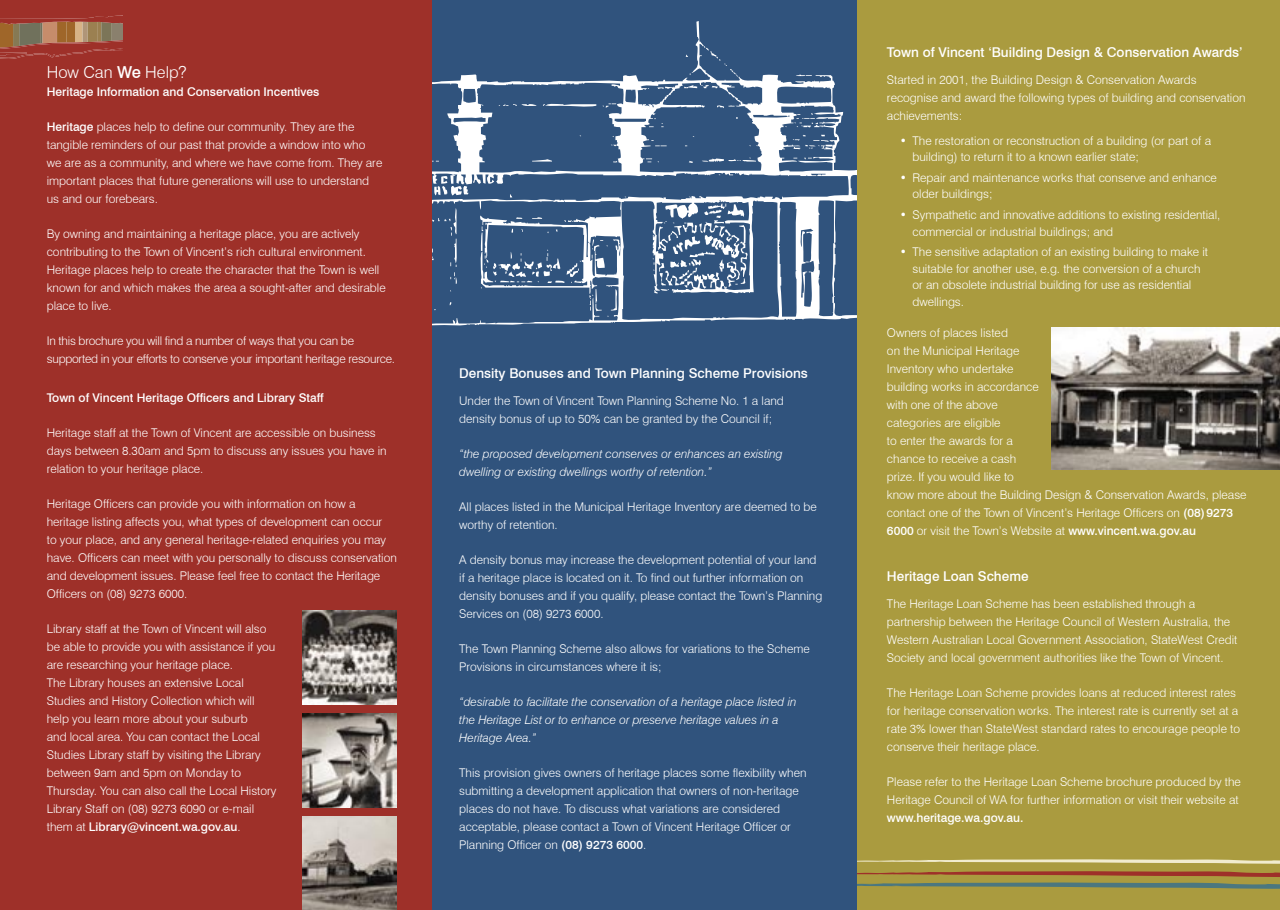
<style>
.page{position:relative;width:1280px;height:910px;background:#fff}
.page>*{position:absolute;margin:0;border:0;box-sizing:border-box;transform-origin:0 0}
.t1{font:300 16.5px "Swiss 721 BT";color:#fff}
.t2{font:500 13.5px "Swiss 721 BT";color:#fff}
.t3{font:300 12px/18px "Swiss 721 BT";color:#fff}
.t4{font:italic 300 12px/18px "Swiss 721 BT";color:#fff}
.t5{font:300 12px/18px "Swiss 721 BT";letter-spacing:-.02em;color:#fff}
.t6{font:500 12px "Swiss 721 BT";color:#fff}
.s1{font-weight:500}
</style>
<div class="page">
<div style="left:0;top:0;width:433px;height:910px;background:#9e3029"></div>
<div style="left:857px;top:0;width:423px;height:910px;background:#aa9b3f"></div>
<img style="left:303px;top:817px;width:93px;height:93px">
<img style="left:303px;top:714px;width:93px;height:93px">
<img style="left:303px;top:611px;width:93px;height:93px">
<img style="left:1052px;top:327px;width:228px;height:142px">
<svg style="left:857px;top:871px;width:423px;height:18px"></svg>
<svg style="left:857px;top:859px;width:423px;height:5px"></svg>
<div style="left:433px;top:0;width:424px;height:910px;background:#30537d"></div>
<svg style="left:0;top:16px;width:123px;height:43px;background:#9e5943"></svg>
<div style="left:123px;top:0;width:162px;height:147px;background:#9e3029"></div>
<svg style="left:433px;top:46px;width:423px;height:280px"></svg>
<h1 class="t1" style="left:47px;top:63px;width:141px">How Can <span class="s1">We</span> Help?</h1>
<p class="t6" style="left:47px;top:85px;width:274px">Heritage Information and Conservation Incentives</p>
<p class="t3" style="left:47px;top:118px;width:337px"><span class="s1">Heritage</span> places help to define our community. They are the tangible reminders of our past that provide a window into who we are as a community, and where we have come from. They are important places that future generations will use to understand us and our forebears.</p>
<p class="t3" style="left:47px;top:225px;width:340px">By owning and maintaining a heritage place, you are actively contributing to the Town of Vincent’s rich cultural environment.<br>Heritage places help to create the character that the Town is well known for and which makes the area a sought-after and desirable place to live.</p>
<p class="t5" style="left:47px;top:332px;width:350px">In this brochure you will find a number of ways that you can be supported in your efforts to conserve your important heritage resource.</p>
<p class="t6" style="left:47px;top:390px;width:278px">Town of Vincent Heritage Officers and Library Staff</p>
<p class="t3" style="left:47px;top:423px;width:341px">Heritage staff at the Town of Vincent are accessible on business days between 8.30am and 5pm to discuss any issues you have in relation to your heritage place.</p>
<p class="t3" style="left:47px;top:494px;width:352px">Heritage Officers can provide you with information on how a heritage listing affects you, what types of development can occur<br>to your place, and any general heritage-related enquiries you may have. Officers can meet with you personally to discuss conservation and development issues. Please feel free to contact the Heritage Officers on (08) 9273 6000.</p>
<p class="t3" style="left:47px;top:619px;width:231px">Library staff at the Town of Vincent will also be able to provide you with assistance if you are researching your heritage place.<br>The Library houses an extensive Local Studies and History Collection which will help you learn more about your suburb<br>and local area. You can contact the Local Studies Library staff by visiting the Library between 9am and 5pm on Monday to Thursday. You can also call the Local History Library Staff on (08) 9273 6090 or e-mail them at <span class="s1">Library@vincent.wa.gov.au</span>.</p>
<p class="t2" style="left:459px;top:365px;width:350px">Density Bonuses and Town Planning Scheme Provisions</p>
<p class="t3" style="left:459px;top:391px;width:326px">Under the Town of Vincent Town Planning Scheme No. 1 a land density bonus of up to 50% can be granted by the Council if;</p>
<p class="t4" style="left:459px;top:444px;width:325px">“the proposed development conserves or enhances an existing dwelling or existing dwellings worthy of retention.”</p>
<p class="t3" style="left:459px;top:497px;width:359px">All places listed in the Municipal Heritage Inventory are deemed to be worthy of retention.</p>
<p class="t3" style="left:459px;top:550px;width:364px">A density bonus may increase the development potential of your land if a heritage place is located on it. To find out further information on density bonuses and if you qualify, please contact the Town’s Planning Services on (08) 9273 6000.</p>
<p class="t3" style="left:459px;top:639px;width:352px">The Town Planning Scheme also allows for variations to the Scheme<br>Provisions in circumstances where it is;</p>
<p class="t4" style="left:459px;top:692px;width:339px">“desirable to facilitate the conservation of a heritage place listed in the Heritage List or to enhance or preserve heritage values in a<br>Heritage Area.”</p>
<p class="t3" style="left:459px;top:763px;width:349px">This provision gives owners of heritage places some flexibility when submitting a development application that owners of non-heritage places do not have. To discuss what variations are considered acceptable, please contact a Town of Vincent Heritage Officer or Planning Officer on <span class="s1">(08) 9273 6000</span>.</p>
<p class="t2" style="left:887px;top:44px;width:357px">Town of Vincent ‘Building Design &amp; Conservation Awards’</p>
<p class="t3" style="left:887px;top:70px;width:360px">Started in 2001, the Building Design &amp; Conservation Awards recognise and award the following types of building and conservation achievements:</p>
<p class="t3" style="left:912px;top:132px;width:300px;line-height:16.5px;text-indent:-13px">• The restoration or reconstruction of a building (or part of a building) to return it to a known earlier state;</p>
<p class="t3" style="left:912px;top:169px;width:306px;line-height:16.5px;text-indent:-13px">• Repair and maintenance works that conserve and enhance older buildings;</p>
<p class="t3" style="left:912px;top:206px;width:309px;line-height:16.5px;text-indent:-13px">• Sympathetic and innovative additions to existing residential, commercial or industrial buildings; and</p>
<p class="t3" style="left:912px;top:244px;width:297px;line-height:16.5px;text-indent:-13px">• The sensitive adaptation of an existing building to make it suitable for another use, e.g. the conversion of a church or an obsolete industrial building for use as residential dwellings.</p>
<p class="t3" style="left:887px;top:323px;width:361px">Owners of places listed<br>on the Municipal Heritage<br>Inventory who undertake<br>building works in accordance<br>with one of the above<br>categories are eligible<br>to enter the awards for a<br>chance to receive a cash<br>prize. If you would like to<br>know more about the Building Design &amp; Conservation Awards, please contact one of the Town of Vincent’s Heritage Officers on <span class="s1">(08) 9273<br>6000</span> or visit the Town’s Website at <span class="s1">www.vincent.wa.gov.au</span></p>
<p class="t2" style="left:887px;top:568px;width:143px">Heritage Loan Scheme</p>
<p class="t3" style="left:887px;top:594px;width:352px">The Heritage Loan Scheme has been established through a partnership between the Heritage Council of Western Australia, the Western Australian Local Government Association, StateWest Credit Society and local government authorities like the Town of Vincent.</p>
<p class="t3" style="left:887px;top:683px;width:355px">The Heritage Loan Scheme provides loans at reduced interest rates for heritage conservation works. The interest rate is currently set at a rate 3% lower than StateWest standard rates to encourage people to conserve their heritage place.</p>
<p class="t3" style="left:887px;top:772px;width:355px">Please refer to the Heritage Loan Scheme brochure produced by the<br>Heritage Council of WA for further information or visit their website at</p>
<p class="t6" style="left:887px;top:810px;width:138px">www.heritage.wa.gov.au.</p>
</div>
